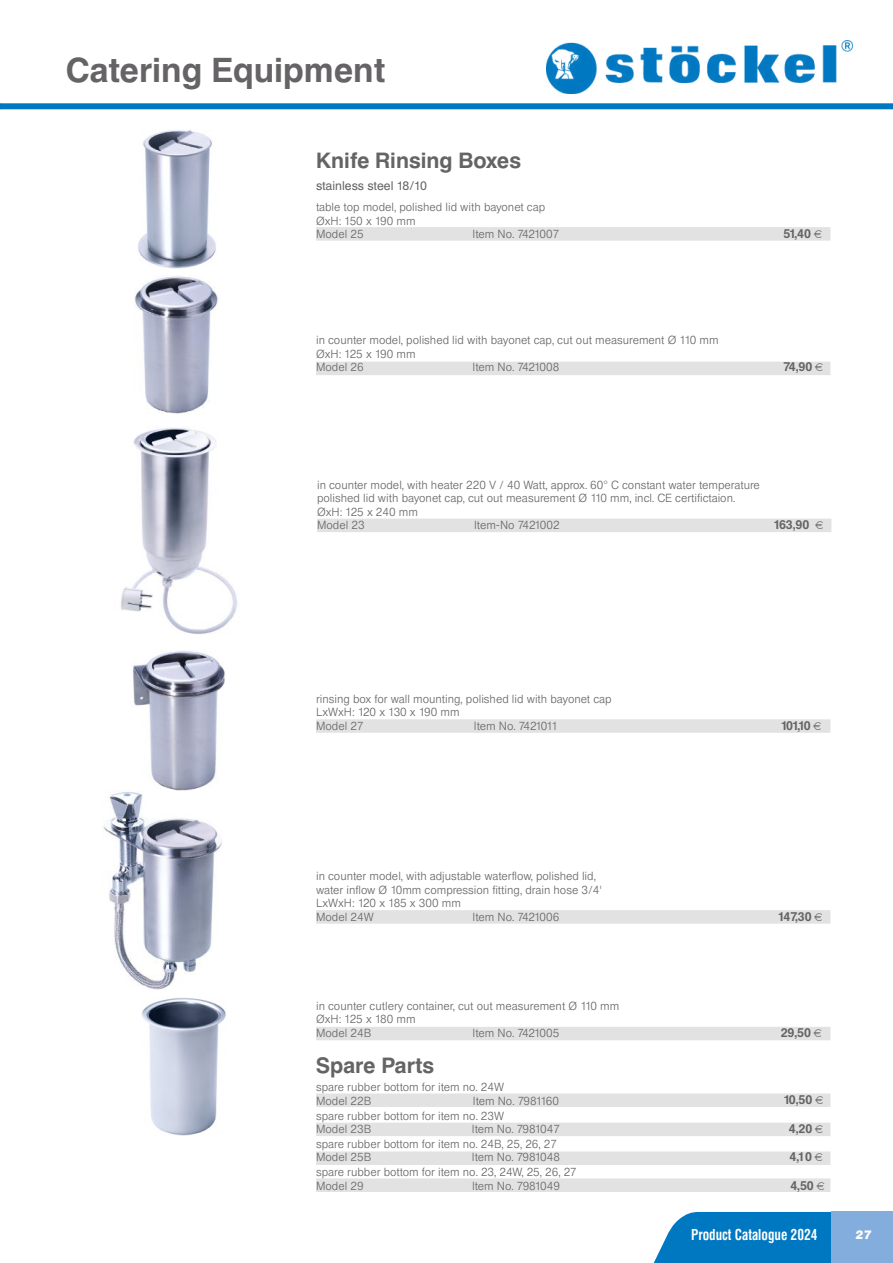
<style>
.page{position:relative;width:893px;height:1263px;background:#fff}
.page>*{position:absolute;margin:0;border:0;box-sizing:border-box;transform-origin:0 0}
.t1{font:500 33px "Europa SB";color:#656365}
.t2{font:500 21px "Europa SB";color:#656365}
.t3{font:15px "Europa SB Med Con";color:#fff;scale:.9 1}
.t4{font:500 12px "Europa SB";color:#656365}
.t5{font:12px "Europa SB";color:#656365}
.t6{font:italic 700 12px "Europa SB";color:#fff}
.t7{font:300 11.25px/13.5px "Europa SB";color:#656365}
.t8{font:300 11.25px "Europa SB";letter-spacing:-.055em;color:#656365}
</style>
<div class="page">
<svg style="left:653px;top:1212px;width:178px;height:51px;background:#1583c6"></svg>
<div style="left:831px;top:1212px;width:62px;height:51px;background:#82addd"></div>
<div style="left:0;top:103px;width:893px;height:6px;background:#0078c1"></div>
<img style="left:546px;top:40px;width:306px;height:54px">
<div style="left:316px;top:227px;width:514px;height:14px;background:#e3e2e2"></div>
<div style="left:316px;top:362px;width:514px;height:13px;background:#e3e2e2"></div>
<div style="left:316px;top:719px;width:514px;height:14px;background:#e3e2e2"></div>
<div style="left:316px;top:910px;width:514px;height:14px;background:#e3e2e2"></div>
<div style="left:316px;top:1027px;width:514px;height:13px;background:#e3e2e2"></div>
<div style="left:317px;top:519px;width:514px;height:13px;background:#e3e2e2"></div>
<div style="left:316px;top:1151px;width:514px;height:14px;background:#e3e2e2"></div>
<div style="left:316px;top:1178px;width:514px;height:14px;background:#e3e2e2"></div>
<div style="left:316px;top:1122px;width:514px;height:14px;background:#e3e2e2"></div>
<div style="left:316px;top:1093px;width:514px;height:14px;background:#e3e2e2"></div>
<img style="left:141px;top:998px;width:85px;height:137px">
<img style="left:103px;top:791px;width:119px;height:199px">
<img style="left:138px;top:130px;width:78px;height:138px">
<img style="left:135px;top:276px;width:83px;height:137px">
<img style="left:132px;top:651px;width:93px;height:140px">
<img style="left:121px;top:428px;width:116px;height:207px">
<h1 class="t1" style="left:66px;top:57px;width:321px">Catering Equipment</h1>
<h2 class="t2" style="left:316px;top:152px;width:207px">Knife Rinsing Boxes</h2>
<p class="t5" style="left:316px;top:181px;width:112px">stainless steel 18/10</p>
<p class="t7" style="left:316px;top:201px;width:231px">table top model, polished lid with bayonet cap<br>ØxH: 150 x 190 mm<br>Model 25</p>
<p class="t7" style="left:473px;top:228px;width:88px">Item No. 7421007</p>
<p class="t4" style="left:783px;top:229px;width:29px">51,40</p>
<p class="t7" style="left:316px;top:335px;width:404px">in counter model, polished lid with bayonet cap, cut out measurement Ø 110 mm<br>ØxH: 125 x 190 mm<br>Model 26</p>
<p class="t7" style="left:473px;top:362px;width:88px">Item No. 7421008</p>
<p class="t4" style="left:783px;top:363px;width:31px">74,90</p>
<p class="t7" style="left:317px;top:479px;width:444px">in counter model, with heater 220 V / 40 Watt, approx. 60° C constant water temperature polished lid with bayonet cap, cut out measurement Ø 110 mm, incl. CE certifictaion.<br>ØxH: 125 x 240 mm<br>Model 23</p>
<p class="t7" style="left:474px;top:520px;width:87px">Item-No 7421002</p>
<p class="t4" style="left:773px;top:520px;width:37px">163,90</p>
<p class="t7" style="left:316px;top:693px;width:297px">rinsing box for wall mounting, polished lid with bayonet cap<br>LxWxH: 120 x 130 x 190 mm<br>Model 27</p>
<p class="t8" style="left:474px;top:722px;width:85px">Item No. 7421011</p>
<p class="t4" style="left:781px;top:721px;width:32px">101,10</p>
<p class="t7" style="left:316px;top:870px;width:287px">in counter model, with adjustable waterflow, polished lid, water inflow Ø 10mm compression fitting, drain hose 3/4' LxWxH: 120 x 185 x 300 mm<br>Model 24W</p>
<p class="t7" style="left:473px;top:911px;width:88px">Item No. 7421006</p>
<p class="t4" style="left:778px;top:912px;width:35px">147,30</p>
<p class="t7" style="left:316px;top:1000px;width:305px">in counter cutlery container, cut out measurement Ø 110 mm<br>ØxH: 125 x 180 mm<br>Model 24B</p>
<p class="t7" style="left:473px;top:1027px;width:88px">Item No. 7421005</p>
<p class="t4" style="left:781px;top:1028px;width:32px">29,50</p>
<h2 class="t2" style="left:316px;top:1057px;width:120px">Spare Parts</h2>
<p class="t7" style="left:316px;top:1081px;width:190px">spare rubber bottom for item no. 24W<br>Model 22B</p>
<p class="t7" style="left:473px;top:1095px;width:88px">Item No. 7981160</p>
<p class="t4" style="left:783px;top:1096px;width:31px">10,50</p>
<p class="t7" style="left:316px;top:1110px;width:190px">spare rubber bottom for item no. 23W<br>Model 23B</p>
<p class="t7" style="left:472px;top:1123px;width:89px">Item No. 7981047</p>
<p class="t4" style="left:789px;top:1124px;width:25px">4,20</p>
<p class="t7" style="left:316px;top:1138px;width:242px">spare rubber bottom for item no. 24B, 25, 26, 27<br>Model 25B</p>
<p class="t7" style="left:472px;top:1151px;width:89px">Item No. 7981048</p>
<p class="t4" style="left:790px;top:1152px;width:24px">4,10</p>
<p class="t7" style="left:316px;top:1166px;width:262px">spare rubber bottom for item no. 23, 24W, 25, 26, 27<br>Model 29</p>
<p class="t7" style="left:472px;top:1180px;width:89px">Item No. 7981049</p>
<p class="t4" style="left:790px;top:1181px;width:25px">4,50</p>
<h3 class="t3" style="left:691px;top:1229px;width:142px">Product Catalogue 2024</h3>
<p class="t6" style="left:855px;top:1230px;width:18px">27</p>
</div>
